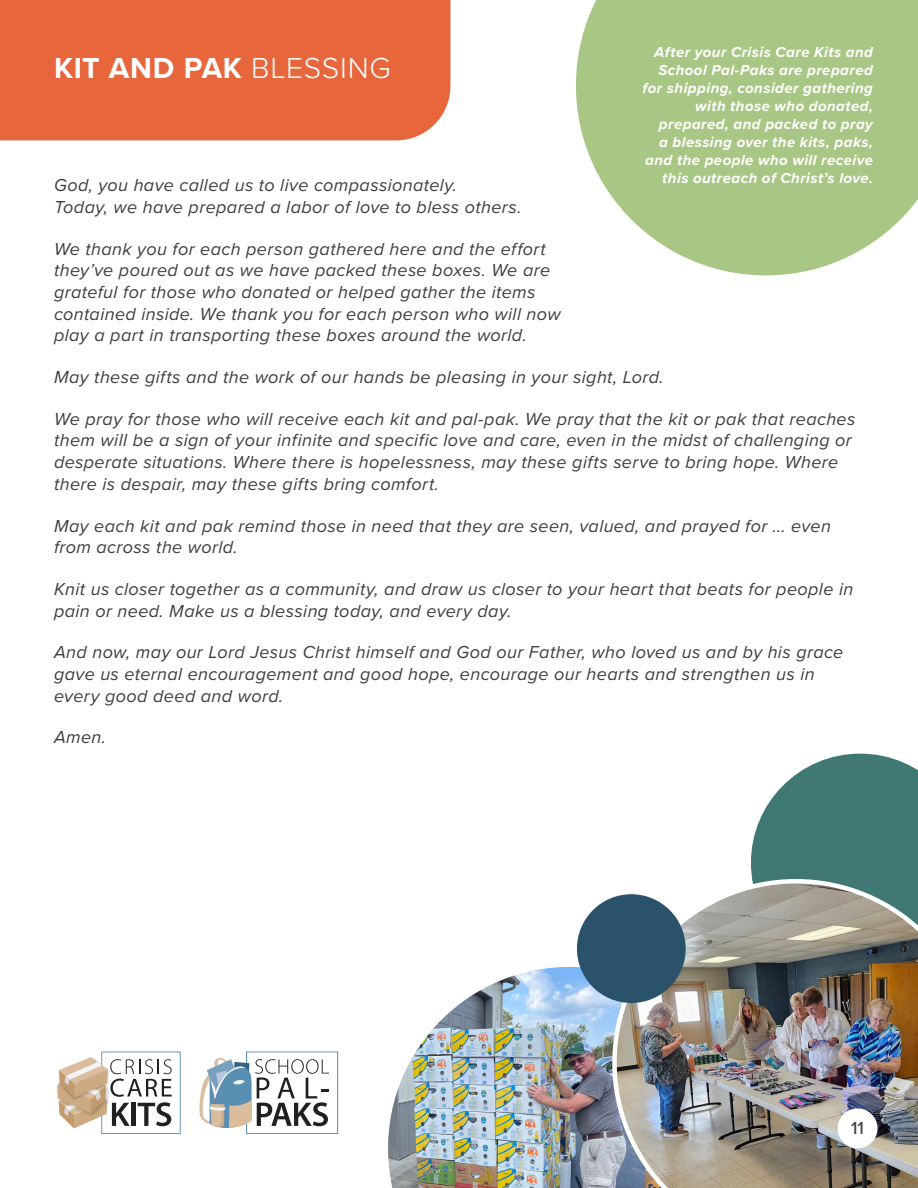
<style>
.page{position:relative;width:918px;height:1188px;background:#fff}
.page>*{position:absolute;margin:0;border:0;box-sizing:border-box;transform-origin:0 0}
.t1{font:700 30px "Proxima Nova";letter-spacing:.025em;color:#fff}
.t2{font:italic 18px/21.6px "Proxima Nova";letter-spacing:.02em;color:#3e3e3f}
.t3{font:500 18px "Proxima Nova";color:#3e3e3f}
.t4{font:italic 700 15px/18px "Proxima Nova";letter-spacing:.03em;color:#fff;text-align:right}
.s1{font-weight:300}
</style>
<div class="page">
<div style="left:0;top:0;width:450px;height:140px;background:#e8663c"></div>
<svg style="left:751px;top:754px;width:167px;height:125px"></svg>
<img style="left:388px;top:967px;width:224px;height:221px">
<img style="left:612px;top:879px;width:306px;height:309px">
<div style="left:838px;top:1108px;width:40px;height:40px;background:#fff;border-radius:50%"></div>
<svg style="left:576px;top:0;width:342px;height:275px;fill:#a8c785"></svg>
<div style="left:577px;top:894px;width:109px;height:109px;background:#2a536b;border-radius:50%"></div>
<svg style="left:57px;top:1052px;width:124px;height:82px"></svg>
<svg style="left:199px;top:1052px;width:139px;height:82px"></svg>
<p class="t4" style="left:654px;top:43px;width:220px">After your Crisis Care Kits and</p>
<p class="t4" style="left:643px;top:61px;width:232px">School Pal-Paks are prepared for shipping, consider gathering with those who donated, prepared, and packed to pray<br>a blessing over the kits, paks, and the people who will receive this outreach of Christ’s love.</p>
<p class="t1" style="left:54px;top:45px;width:338px">KIT AND PAK <span class="s1">BLESSING</span></p>
<p class="t2" style="left:54px;top:174px;width:469px">God, you have called us to live compassionately.<br>Today, we have prepared a labor of love to bless others.</p>
<p class="t2" style="left:54px;top:237px;width:508px">We thank you for each person gathered here and the effort they’ve poured out as we have packed these boxes. We are grateful for those who donated or helped gather the items contained inside. We thank you for each person who will now play a part in transporting these boxes around the world.</p>
<p class="t2" style="left:54px;top:365px;width:611px">May these gifts and the work of our hands be pleasing in your sight, Lord.</p>
<p class="t2" style="left:54px;top:407px;width:803px">We pray for those who will receive each kit and pal-pak. We pray that the kit or pak that reaches them will be a sign of your infinite and specific love and care, even in the midst of challenging or desperate situations. Where there is hopelessness, may these gifts serve to bring hope. Where there is despair, may these gifts bring comfort.</p>
<p class="t2" style="left:54px;top:514px;width:778px">May each kit and pak remind those in need that they are seen, valued, and prayed for ... even from across the world.</p>
<p class="t2" style="left:54px;top:577px;width:801px">Knit us closer together as a community, and draw us closer to your heart that beats for people in pain or need. Make us a blessing today, and every day.</p>
<p class="t2" style="left:54px;top:641px;width:791px">And now, may our Lord Jesus Christ himself and God our Father, who loved us and by his grace gave us eternal encouragement and good hope, encourage our hearts and strengthen us in every good deed and word.</p>
<p class="t2" style="left:54px;top:726px;width:54px">Amen.</p>
<p class="t3" style="left:851px;top:1115px;width:14px">11</p>
</div>
